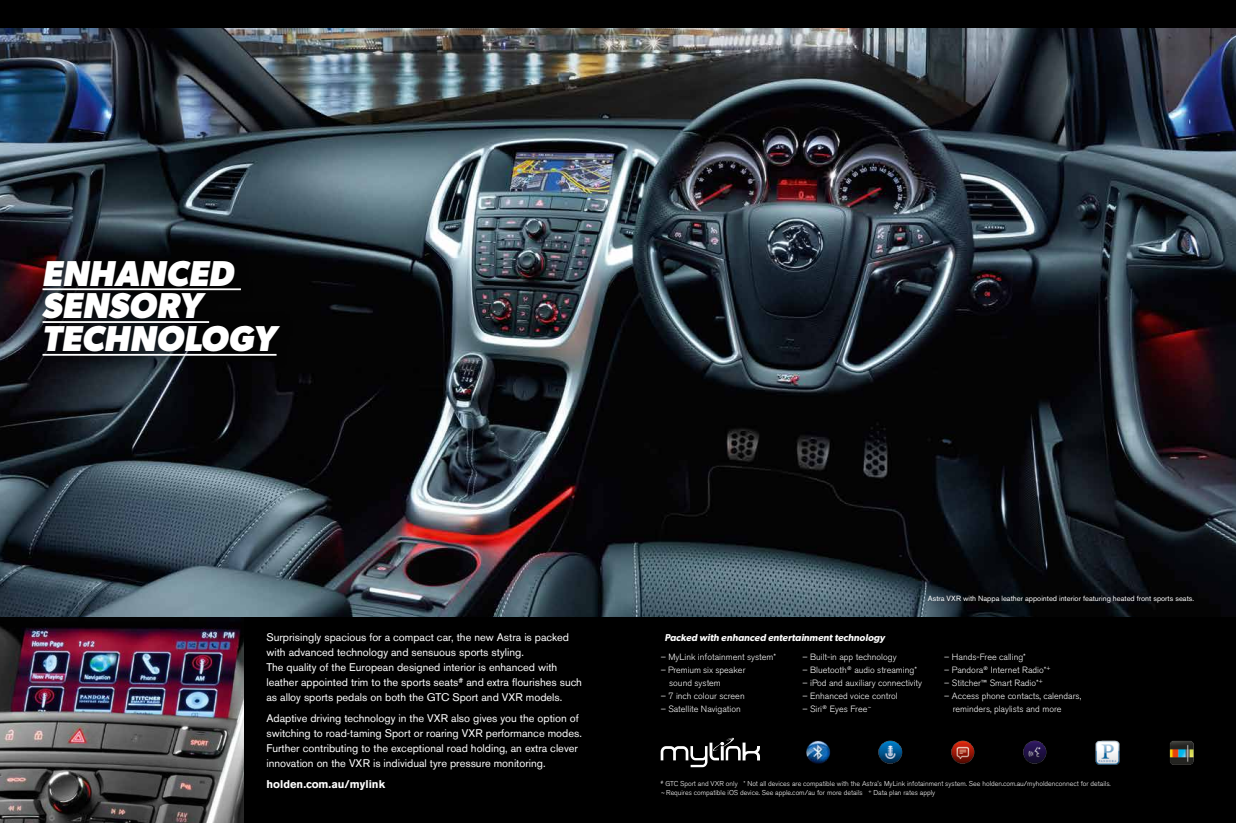
<style>
.page{position:relative;width:1236px;height:823px;background:#fff}
.page>*{position:absolute;margin:0;border:0;box-sizing:border-box;transform-origin:0 0}
.t1{font:italic 700 36px/32.7px "Gibson";color:#fff}
.t2{font:700 11.1px "Akzidenz Grotesk BE";color:#fff}
.t3{font:11px/15px "Akzidenz Grotesk BE";color:#fff}
.t4{font:italic 600 10px "Gibson";color:#fff}
.t5{font:300 9px/13px "Akzidenz Grotesk BE";color:#fff}
.t6{font:7.5px "Akzidenz Grotesk BE";color:#fff}
.t7{font:300 7px/9px "Akzidenz Grotesk BE";color:#fff}
.s1{font-family:"GM Sans"}
</style>
<div class="page">
<div style="left:0;top:0;width:1236px;height:593px;background:#000"></div>
<img style="left:0;top:28px;width:1236px;height:589px">
<div style="left:28px;top:245px;width:266px;height:126px;background:#000;opacity:.75"></div>
<hr style="left:43px;top:288px;width:198px;height:2px;background:#fff">
<hr style="left:43px;top:321px;width:166px;height:2px;background:#fff">
<hr style="left:43px;top:354px;width:234px;height:1px;background:#fff">
<div style="left:0;top:617px;width:1236px;height:205px;background:#000"></div>
<svg style="left:661px;top:737px;width:99px;height:29px"></svg>
<img style="left:951px;top:740px;width:24px;height:24px">
<img style="left:1169px;top:740px;width:25px;height:25px">
<img style="left:806px;top:740px;width:25px;height:24px">
<img style="left:1095px;top:740px;width:25px;height:25px">
<img style="left:1023px;top:740px;width:24px;height:24px">
<img style="left:878px;top:740px;width:25px;height:24px">
<img style="left:0;top:617px;width:244px;height:205px">
<h1 class="t1" style="left:43px;top:256px;width:236px">ENHANCED<br>SENSORY<br>TECHNOLOGY</h1>
<p class="t3" style="left:266px;top:629px;width:317px">Surprisingly spacious for a compact car, the new Astra is packed with advanced technology and sensuous sports styling.<br>The quality of the European designed interior is enhanced with leather appointed trim to the sports seats<sup>#</sup> and extra flourishes such as alloy sports pedals on both the GTC Sport and VXR models.</p>
<p class="t3" style="left:266px;top:710px;width:317px">Adaptive driving technology in the VXR also gives you the option of switching to road-taming Sport or roaring VXR performance modes.<br>Further contributing to the exceptional road holding, an extra clever innovation on the VXR is individual tyre pressure monitoring.</p>
<p class="t2" style="left:266px;top:777px;width:120px">holden.com.au/mylink</p>
<p class="t4" style="left:665px;top:631px;width:222px">Packed with enhanced entertainment technology</p>
<p class="t6" style="left:928px;top:593px;width:268px">Astra VXR with Nappa leather appointed interior featuring heated front sports seats.</p>
<p class="t5" style="left:661px;top:649px;width:117px">– MyLink infotainment system*</p>
<p class="t5" style="left:669px;top:662px;width:78px;text-indent:-9px">– Premium six speaker sound system</p>
<p class="t5" style="left:661px;top:688px;width:86px">– 7 inch colour screen</p>
<p class="t5" style="left:661px;top:701px;width:82px">– Satellite Navigation</p>
<p class="t5" style="left:802px;top:649px;width:96px">– Built-in app technology</p>
<p class="t5" style="left:802px;top:662px;width:116px">– Bluetooth<span class="s1">®</span> audio streaming*</p>
<p class="t5" style="left:802px;top:675px;width:121px">– iPod and auxiliary connectivity</p>
<p class="t5" style="left:802px;top:688px;width:97px">– Enhanced voice control</p>
<p class="t5" style="left:802px;top:701px;width:71px">– Siri<span class="s1">®</span> Eyes Free<sup>~</sup></p>
<p class="t5" style="left:944px;top:649px;width:83px">– Hands-Free calling*</p>
<p class="t5" style="left:944px;top:662px;width:108px">– Pandora<span class="s1">®</span> Internet Radio*<sup>+</sup></p>
<p class="t5" style="left:944px;top:675px;width:100px">– Stitcher<span class="s1">™</span> Smart Radio*<sup>+</sup></p>
<p class="t5" style="left:953px;top:688px;width:130px;text-indent:-9px">– Access phone contacts, calendars, reminders, playlists and more</p>
<p class="t7" style="left:660px;top:778px;width:452px"><sup>#</sup> GTC Sport and VXR only * Not all devices are compatible with the Astra's MyLink infotainment system. See holden.com.au/myholdenconnect for details. ~Requires compatible iOS device. See apple.com/au for more details <sup>+</sup> Data plan rates apply</p>
</div>
